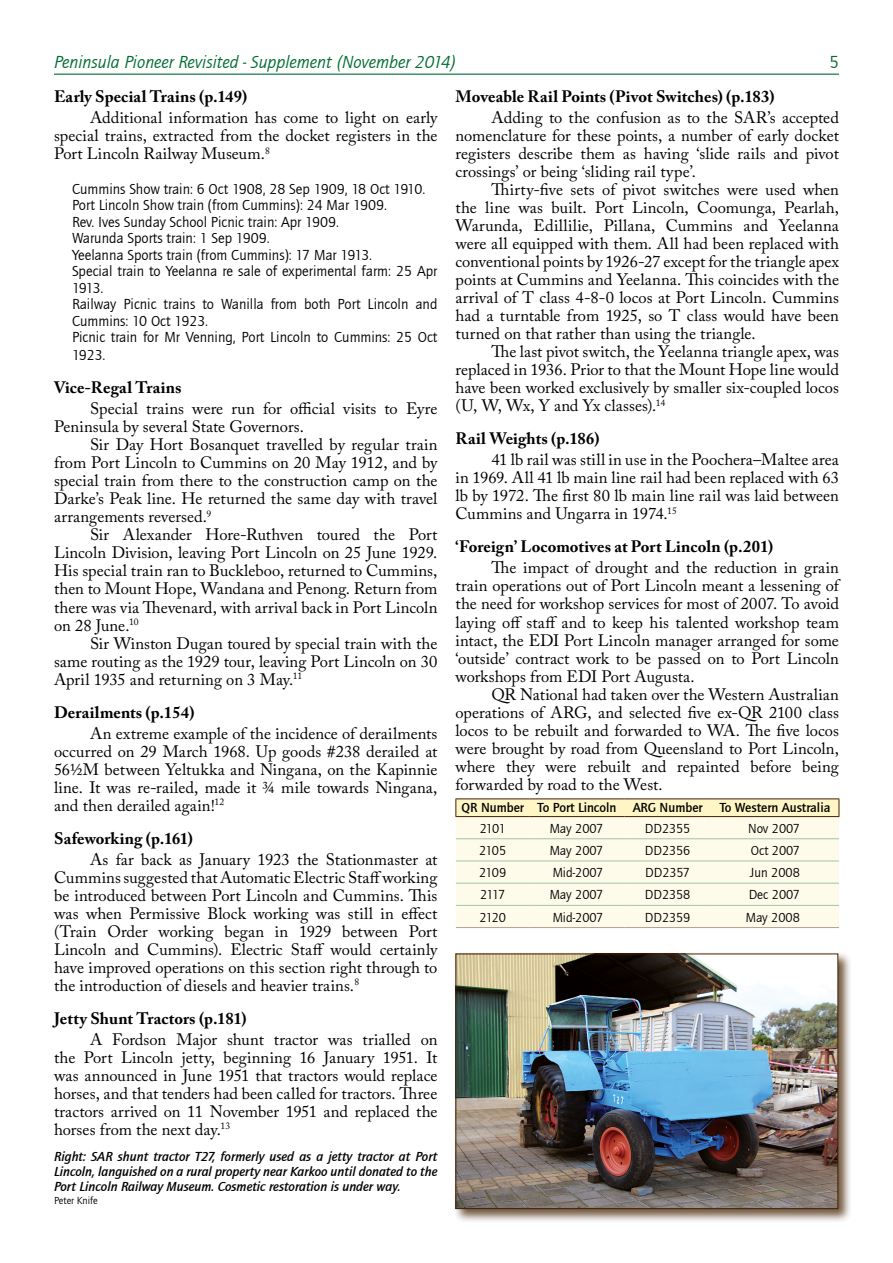
<style>
.page{position:relative;width:893px;height:1263px;background:#fff}
.page>*{position:absolute;margin:0;border:0;box-sizing:border-box;transform-origin:0 0}
.t1{font:italic 18px "Quay Sans ITCTT Book";color:#006c32}
.t2{font:18px "Quay Sans ITCTT Book";color:#006c32}
.Narrative{font:16.5px/18px "Adobe Caslon Pro";letter-spacing:.005em;color:#000;text-align:justify}
.Sub-Heading{font:700 16.5px "Adobe Caslon Pro";letter-spacing:.005em;color:#000}
.Table_text{font:15px/16.5px "Quay Sans ITCTT Book";color:#000}
.Caption_Text{font:13.5px/15px "Quay Sans Md ITCTT Italic";color:#000;text-align:justify}
.Table_text-2{font:13.5px "Quay Sans ITCTT Book";color:#000}
.Table_Column_Header{font:13.5px "Quay Sans Md ITCTT";color:#000}
.Caption_Text-2{font:10.5px "Quay Sans ITCTT Book";color:#000}
</style>
<div class="page">
<hr style="left:54px;top:74px;width:785px;height:1px;background:#006c32">
<hr style="left:455px;top:798px;width:75px;height:1px;background:#422000">
<hr style="left:530px;top:798px;width:94px;height:1px;background:#422000">
<hr style="left:624px;top:798px;width:87px;height:1px;background:#422000">
<hr style="left:711px;top:798px;width:128px;height:1px;background:#422000">
<svg style="left:455px;top:799px;width:385px;height:128px;background:#faf6e2"></svg>
<hr style="left:711px;top:816px;width:128px;height:1px;background:#422000">
<hr style="left:456px;top:905px;width:74px;height:1px;background:#9ec3ab">
<hr style="left:530px;top:905px;width:94px;height:1px;background:#9ec3ab">
<hr style="left:624px;top:905px;width:87px;height:1px;background:#9ec3ab">
<hr style="left:711px;top:905px;width:128px;height:1px;background:#9ec3ab">
<hr style="left:456px;top:927px;width:74px;height:1px;background:#b4a091">
<hr style="left:530px;top:927px;width:94px;height:1px;background:#b4a091">
<hr style="left:624px;top:927px;width:87px;height:1px;background:#b4a091">
<hr style="left:711px;top:927px;width:128px;height:1px;background:#b4a091">
<div style="left:453px;top:951px;width:399px;height:272px;background:#422000;opacity:.75"></div>
<img style="left:457px;top:955px;width:379px;height:252px">
<div style="left:455px;top:953px;width:383px;height:256px;border:1px solid #422000"></div>
<p class="t1" style="left:54px;top:50px;width:404px">Peninsula Pioneer Revisited - Supplement (November 2014)</p>
<p class="t2" style="left:829px;top:50px;width:11px">5</p>
<p class="Sub-Heading" style="left:54px;top:87px;width:195px">Early Special Trains (p.149)</p>
<p class="Narrative" style="left:54px;top:109px;width:385px;text-indent:36px">Additional information has come to light on early special trains, extracted from the docket registers in the Port Lincoln Railway Museum.<sup>8</sup></p>
<p class="Table_text" style="left:72px;top:180px;width:355px">Cummins Show train: 6 Oct 1908, 28 Sep 1909, 18 Oct 1910.</p>
<p class="Table_text" style="left:72px;top:197px;width:316px">Port Lincoln Show train (from Cummins): 24 Mar 1909.</p>
<p class="Table_text" style="left:72px;top:213px;width:269px">Rev. Ives Sunday School Picnic train: Apr 1909.</p>
<p class="Table_text" style="left:72px;top:230px;width:199px">Warunda Sports train: 1 Sep 1909.</p>
<p class="Table_text" style="left:72px;top:246px;width:301px">Yeelanna Sports train (from Cummins): 17 Mar 1913.</p>
<p class="Table_text" style="left:72px;top:263px;width:367px">Special train to Yeelanna re sale of experimental farm: 25 Apr<br>1913.</p>
<p class="Table_text" style="left:72px;top:296px;width:367px">Railway Picnic trains to Wanilla from both Port Lincoln and<br>Cummins: 10 Oct 1923.</p>
<p class="Table_text" style="left:72px;top:328px;width:367px;line-height:18px">Picnic train for Mr Venning, Port Lincoln to Cummins: 25 Oct<br>1923.</p>
<p class="Sub-Heading" style="left:54px;top:378px;width:129px">Vice-Regal Trains</p>
<p class="Narrative" style="left:54px;top:400px;width:385px;text-indent:36px">Special trains were run for official visits to Eyre<br>Peninsula by several State Governors.</p>
<p class="Narrative" style="left:54px;top:436px;width:385px;text-indent:36px">Sir Day Hort Bosanquet travelled by regular train from Port Lincoln to Cummins on 20 May 1912, and by special train from there to the construction camp on the Darke’s Peak line. He returned the same day with travel arrangements reversed.<sup>9</sup></p>
<p class="Narrative" style="left:54px;top:526px;width:385px;text-indent:36px">Sir Alexander Hore-Ruthven toured the Port Lincoln Division, leaving Port Lincoln on 25 June 1929.<br>His special train ran to Buckleboo, returned to Cummins, then to Mount Hope, Wandana and Penong. Return from there was via Thevenard, with arrival back in Port Lincoln on 28 June.<sup>10</sup></p>
<p class="Narrative" style="left:54px;top:634px;width:385px;text-indent:36px">Sir Winston Dugan toured by special train with the same routing as the 1929 tour, leaving Port Lincoln on 30<br>April 1935 and returning on 3 May.<sup>11</sup></p>
<p class="Sub-Heading" style="left:54px;top:702px;width:142px">Derailments (p.154)</p>
<p class="Narrative" style="left:54px;top:724px;width:385px;text-indent:36px">An extreme example of the incidence of derailments occurred on 29 March 1968. Up goods #238 derailed at 56½M between Yeltukka and Ningana, on the Kapinnie line. It was re-railed, made it ¾ mile towards Ningana, and then derailed again!<sup>12</sup></p>
<p class="Sub-Heading" style="left:54px;top:828px;width:140px">Safeworking (p.161)</p>
<p class="Narrative" style="left:54px;top:850px;width:385px;text-indent:36px">As far back as January 1923 the Stationmaster at Cummins suggested that Automatic Electric Staff working be introduced between Port Lincoln and Cummins. This was when Permissive Block working was still in effect (Train Order working began in 1929 between Port Lincoln and Cummins). Electric Staff would certainly have improved operations on this section right through to the introduction of diesels and heavier trains.<sup>8</sup></p>
<p class="Sub-Heading" style="left:54px;top:1008px;width:194px">Jetty Shunt Tractors (p.181)</p>
<p class="Narrative" style="left:54px;top:1030px;width:385px;text-indent:36px">A Fordson Major shunt tractor was trialled on the Port Lincoln jetty, beginning 16 January 1951. It was announced in June 1951 that tractors would replace horses, and that tenders had been called for tractors. Three tractors arrived on 11 November 1951 and replaced the horses from the next day.<sup>13</sup></p>
<p class="Sub-Heading" style="left:455px;top:87px;width:321px">Moveable Rail Points (Pivot Switches) (p.183)</p>
<p class="Narrative" style="left:455px;top:109px;width:385px;text-indent:36px">Adding to the confusion as to the SAR’s accepted nomenclature for these points, a number of early docket registers describe them as having ‘slide rails and pivot crossings’ or being ‘sliding rail type’.</p>
<p class="Narrative" style="left:455px;top:181px;width:385px;text-indent:36px">Thirty-five sets of pivot switches were used when the line was built. Port Lincoln, Coomunga, Pearlah, Warunda, Edillilie, Pillana, Cummins and Yeelanna were all equipped with them. All had been replaced with conventional points by 1926-27 except for the triangle apex points at Cummins and Yeelanna. This coincides with the arrival of T class 4-8-0 locos at Port Lincoln. Cummins had a turntable from 1925, so T class would have been turned on that rather than using the triangle.</p>
<p class="Narrative" style="left:455px;top:343px;width:385px;text-indent:36px">The last pivot switch, the Yeelanna triangle apex, was replaced in 1936. Prior to that the Mount Hope line would have been worked exclusively by smaller six-coupled locos (U, W, Wx, Y and Yx classes).<sup>14</sup></p>
<p class="Sub-Heading" style="left:455px;top:429px;width:145px">Rail Weights (p.186)</p>
<p class="Narrative" style="left:455px;top:451px;width:385px;text-indent:36px">41 lb rail was still in use in the Poochera–Maltee area in 1969. All 41 lb main line rail had been replaced with 63 lb by 1972. The first 80 lb main line rail was laid between Cummins and Ungarra in 1974.<sup>15</sup></p>
<p class="Sub-Heading" style="left:455px;top:537px;width:319px">‘Foreign’ Locomotives at Port Lincoln (p.201)</p>
<p class="Narrative" style="left:455px;top:559px;width:385px;text-indent:36px">The impact of drought and the reduction in grain train operations out of Port Lincoln meant a lessening of the need for workshop services for most of 2007. To avoid laying off staff and to keep his talented workshop team intact, the EDI Port Lincoln manager arranged for some ‘outside’ contract work to be passed on to Port Lincoln workshops from EDI Port Augusta.</p>
<p class="Narrative" style="left:455px;top:685px;width:385px;text-indent:36px">QR National had taken over the Western Australian operations of ARG, and selected five ex-QR 2100 class locos to be rebuilt and forwarded to WA. The five locos were brought by road from Queensland to Port Lincoln, where they were rebuilt and repainted before being forwarded by road to the West.</p>
<p class="Table_Column_Header" style="left:462px;top:799px;width:64px">QR Number</p>
<p class="Table_Column_Header" style="left:538px;top:799px;width:80px">To Port Lincoln</p>
<p class="Table_Column_Header" style="left:633px;top:799px;width:71px">ARG Number</p>
<p class="Table_Column_Header" style="left:720px;top:799px;width:112px">To Western Australia</p>
<p class="Table_text-2" style="left:480px;top:820px;width:28px">2101</p>
<p class="Table_text-2" style="left:550px;top:820px;width:55px">May 2007</p>
<p class="Table_text-2" style="left:645px;top:820px;width:47px">DD2355</p>
<p class="Table_text-2" style="left:748px;top:820px;width:53px">Nov 2007</p>
<p class="Table_text-2" style="left:479px;top:842px;width:28px">2105</p>
<p class="Table_text-2" style="left:550px;top:842px;width:55px">May 2007</p>
<p class="Table_text-2" style="left:645px;top:842px;width:47px">DD2356</p>
<p class="Table_text-2" style="left:751px;top:842px;width:51px">Oct 2007</p>
<p class="Table_text-2" style="left:479px;top:864px;width:28px">2109</p>
<p class="Table_text-2" style="left:553px;top:864px;width:52px">Mid-2007</p>
<p class="Table_text-2" style="left:645px;top:864px;width:47px">DD2357</p>
<p class="Table_text-2" style="left:750px;top:864px;width:52px">Jun 2008</p>
<p class="Table_text-2" style="left:480px;top:886px;width:26px">2117</p>
<p class="Table_text-2" style="left:550px;top:886px;width:55px">May 2007</p>
<p class="Table_text-2" style="left:645px;top:886px;width:47px">DD2358</p>
<p class="Table_text-2" style="left:749px;top:886px;width:53px">Dec 2007</p>
<p class="Table_text-2" style="left:479px;top:909px;width:28px">2120</p>
<p class="Table_text-2" style="left:553px;top:909px;width:52px">Mid-2007</p>
<p class="Table_text-2" style="left:645px;top:909px;width:47px">DD2359</p>
<p class="Table_text-2" style="left:746px;top:909px;width:56px">May 2008</p>
<p class="Caption_Text" style="left:54px;top:1148px;width:385px">Right: SAR shunt tractor T27, formerly used as a jetty tractor at Port Lincoln, languished on a rural property near Karkoo until donated to the Port Lincoln Railway Museum. Cosmetic restoration is under way.</p>
<p class="Caption_Text-2" style="left:54px;top:1194px;width:45px">Peter Knife</p>
</div>
